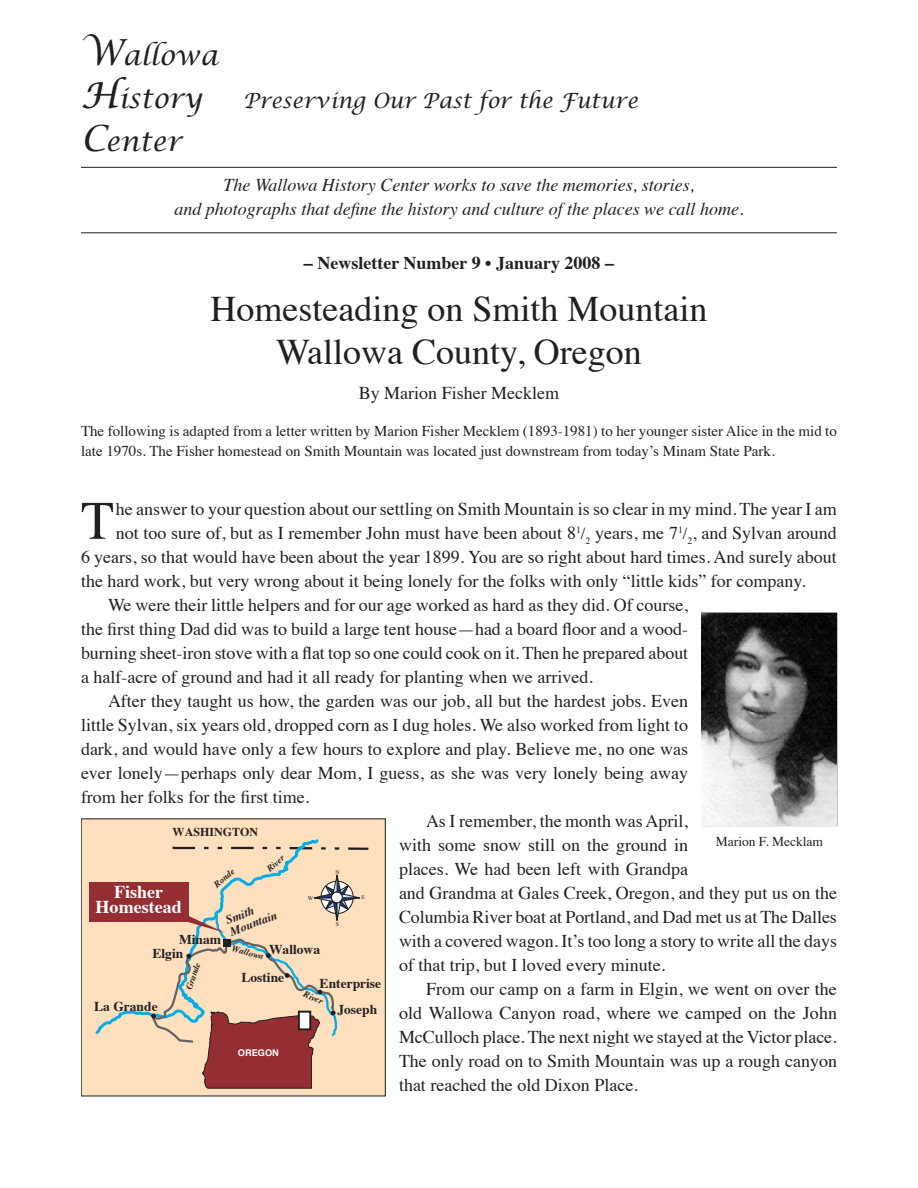
<style>
.page{position:relative;width:918px;height:1188px;background:#fff}
.page>*{position:absolute;margin:0;border:0;box-sizing:border-box;transform-origin:0 0}
.t1{font:54.3px "Times";color:#221f1f}
.t2{font:36px/43.2px "Times";color:#221f1f;text-align:center}
.t3{font:italic 27px/43.2px "Lucida Calligraphy";color:#221f1f}
.t4{font:italic 21px "Lucida Calligraphy";color:#221f1f}
.t5{font:18px "Times";color:#221f1f}
.t6{font:italic 18px/24px "Times";color:#221f1f;text-align:center}
.t7{font:700 18px "Times";color:#221f1f}
.t8{font:700 18px/15px "Times";color:#fff;text-align:center}
.t9{font:15px/19.5px "Times";color:#221f1f}
.t10{font:700 13.5px "Times";color:#221f1f}
.t11{font:13.5px "Times";color:#221f1f}
.t12{font:italic 700 12px/12.1px "Times";color:#221f1f}
.t13{font:700 12px "Times";color:#221f1f}
.t14{font:700 9.3px "Helvetica";color:#fff}
.t15{font:italic 700 9px "Times";color:#221f1f}
.t16{font:5.7px "Times";color:#221f1f}
.s1{font-size:36px}
.s2{font-size:16.5px}
</style>
<div class="page">
<hr style="left:81px;top:167px;width:756px;height:1px;background:#221f1f">
<hr style="left:81px;top:233px;width:756px;height:1px;background:#221f1f">
<div style="left:81px;top:819px;width:304px;height:277px;background:#fedfbe"></div>
<svg style="left:321px;top:847px;width:48px;height:3px"></svg>
<svg style="left:95px;top:839px;width:224px;height:195px"></svg>
<div style="left:89px;top:882px;width:99px;height:40px;background:#952e33"></div>
<svg style="left:150px;top:875px;width:210px;height:214px"></svg>
<img style="left:702px;top:613px;width:135px;height:213px">
<h3 class="t3" style="left:81px;top:36px;width:139px"><span class="s1">W</span>allowa<br><span class="s1">H</span>istory<br><span class="s1">C</span>enter</h3>
<p class="t4" style="left:243px;top:90px;width:397px">Preserving Our Past for the Future</p>
<p class="t6" style="left:174px;top:175px;width:571px">The Wallowa History Center works to save the memories, stories,<br>and photographs that define the history and culture of the places we call home.</p>
<p class="t7" style="left:304px;top:246px;width:312px">– Newsletter Number 9 • January 2008 –</p>
<h2 class="t2" style="left:211px;top:291px;width:499px">Homesteading on Smith Mountain<br>Wallowa County, Oregon</h2>
<p class="t5" style="left:359px;top:386px;width:202px">By Marion Fisher Mecklem</p>
<p class="t9" style="left:81px;top:423px;width:757px">The following is adapted from a letter written by Marion Fisher Mecklem (1893-1981) to her younger sister Alice in the mid to late 1970s. The Fisher homestead on Smith Mountain was located just downstream from today’s Minam State Park.</p>
<h1 class="t1" style="left:81px;top:502px;width:35px">T</h1>
<p class="t5" style="left:116px;top:502px;width:723px">he answer to your question about our settling on Smith Mountain is so clear in my mind. The year I am</p>
<p class="t5" style="left:116px;top:526px;width:723px">not too sure of, but as I remember John must have been about 8<sup>1</sup><span class="s2">/</span><sub>2</sub> years, me 7<sup>1</sup><span class="s2">/</span><sub>2</sub>, and Sylvan around</p>
<p class="t5" style="left:81px;top:550px;width:757px">6 years, so that would have been about the year 1899. You are so right about hard times. And surely about</p>
<p class="t5" style="left:81px;top:574px;width:726px">the hard work, but very wrong about it being lonely for the folks with only “little kids” for company.</p>
<p class="t5" style="left:108px;top:598px;width:582px">We were their little helpers and for our age worked as hard as they did. Of course,</p>
<p class="t5" style="left:81px;top:612px;width:609px">the first thing Dad did was to build a large tent house—had a board floor and a wood-</p>
<p class="t5" style="left:81px;top:636px;width:609px">burning sheet-iron stove with a flat top so one could cook on it. Then he prepared about</p>
<p class="t5" style="left:81px;top:670px;width:513px">a half-acre of ground and had it all ready for planting when we arrived.</p>
<p class="t5" style="left:108px;top:694px;width:582px">After they taught us how, the garden was our job, all but the hardest jobs. Even</p>
<p class="t5" style="left:81px;top:718px;width:609px">little Sylvan, six years old, dropped corn as I dug holes. We also worked from light to</p>
<p class="t5" style="left:81px;top:742px;width:609px">dark, and would have only a few hours to explore and play. Believe me, no one was</p>
<p class="t5" style="left:81px;top:756px;width:609px">ever lonely—perhaps only dear Mom, I guess, as she was very lonely being away</p>
<p class="t5" style="left:81px;top:780px;width:230px">from her folks for the first time.</p>
<p class="t5" style="left:426px;top:814px;width:264px">As I remember, the month was April,</p>
<p class="t5" style="left:399px;top:838px;width:291px">with some snow still on the ground in</p>
<p class="t5" style="left:399px;top:862px;width:291px">places. We had been left with Grandpa</p>
<p class="t5" style="left:399px;top:886px;width:440px">and Grandma at Gales Creek, Oregon, and they put us on the</p>
<p class="t5" style="left:399px;top:900px;width:439px">Columbia River boat at Portland, and Dad met us at The Dalles</p>
<p class="t5" style="left:399px;top:934px;width:440px">with a covered wagon. It’s too long a story to write all the days</p>
<p class="t5" style="left:399px;top:958px;width:268px">of that trip, but I loved every minute.</p>
<p class="t5" style="left:426px;top:982px;width:412px">From our camp on a farm in Elgin, we went on over the</p>
<p class="t5" style="left:399px;top:1006px;width:440px">old Wallowa Canyon road, where we camped on the John</p>
<p class="t5" style="left:399px;top:1030px;width:439px">McCulloch place. The next night we stayed at the Victor place.</p>
<p class="t5" style="left:399px;top:1054px;width:440px">The only road on to Smith Mountain was up a rough canyon</p>
<p class="t5" style="left:399px;top:1068px;width:240px">that reached the old Dixon Place.</p>
<p class="t13" style="left:173px;top:820px;width:87px">WASHINGTON</p>
<p class="t11" style="left:716px;top:837px;width:109px">Marion F. Mecklam</p>
<p class="t15" style="left:265px;top:866px;width:22px;rotate:-41deg">River</p>
<p class="t15" style="left:212px;top:882px;width:26px;rotate:-41deg">Ronde</p>
<p class="t16" style="left:335px;top:870px;width:6px">N</p>
<p class="t8" style="left:96px;top:882px;width:88px">Fisher<br>Homestead</p>
<p class="t16" style="left:308px;top:896px;width:7px">W</p>
<p class="t16" style="left:361px;top:895px;width:5px">E</p>
<p class="t12" style="left:224px;top:915px;width:51px;rotate:-21deg">Smith<br>Mountain</p>
<p class="t16" style="left:336px;top:922px;width:5px">S</p>
<p class="t10" style="left:179px;top:927px;width:44px">Minam</p>
<p class="t10" style="left:269px;top:937px;width:53px">Wallowa</p>
<p class="t15" style="left:233px;top:943px;width:34px;rotate:16deg">Wallowa</p>
<p class="t10" style="left:153px;top:941px;width:32px">Elgin</p>
<p class="t15" style="left:183px;top:987px;width:30px;rotate:-70deg">Grande</p>
<p class="t10" style="left:241px;top:964px;width:44px">Lostine</p>
<p class="t10" style="left:320px;top:970px;width:63px">Enterprise</p>
<p class="t15" style="left:306px;top:989px;width:22px;rotate:23deg">River</p>
<p class="t10" style="left:94px;top:993px;width:65px">La Grande</p>
<p class="t10" style="left:337px;top:996px;width:41px">Joseph</p>
<p class="t14" style="left:238px;top:1047px;width:43px">OREGON</p>
</div>
